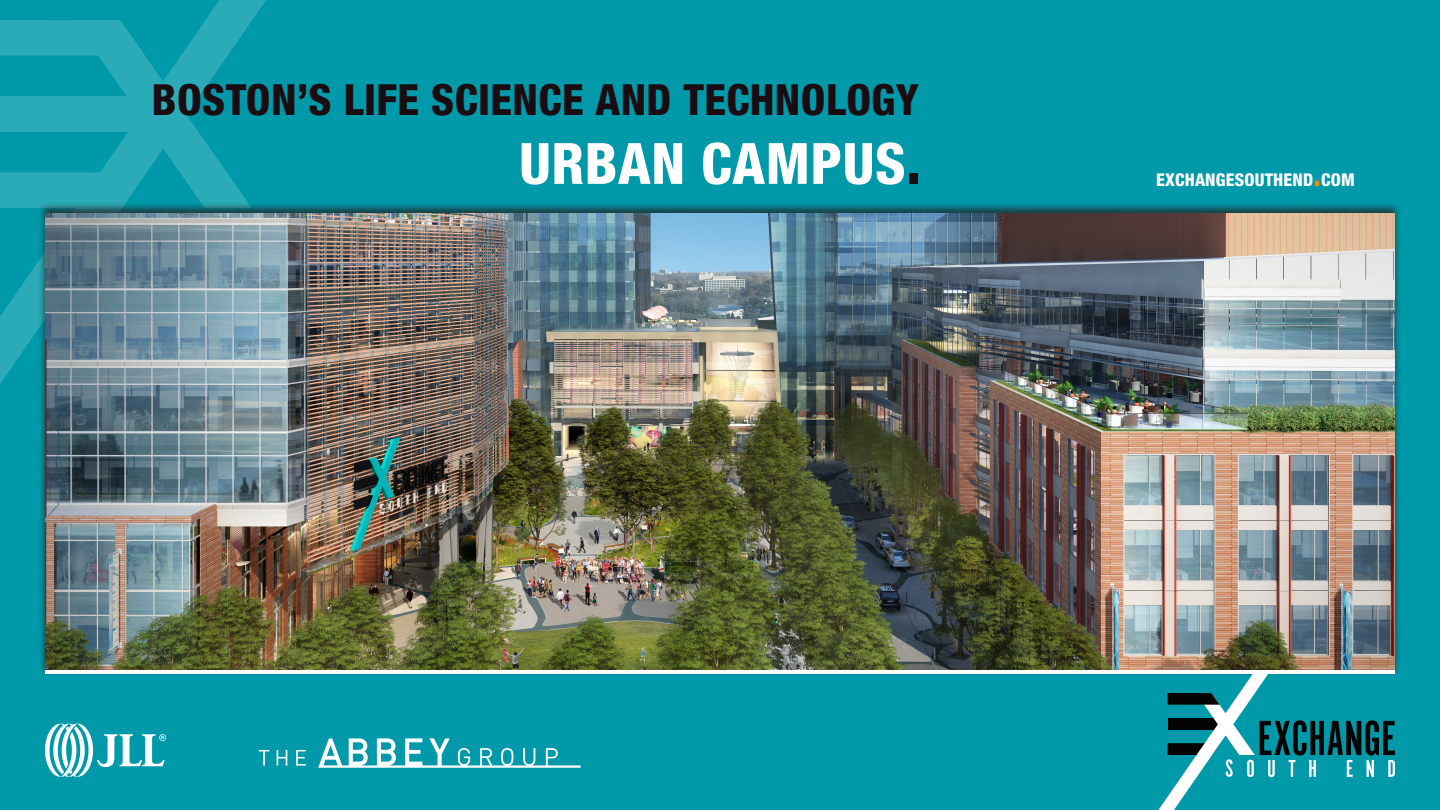
<style>
.page{position:relative;width:1440px;height:810px;background:#0099a9}
.page>*{position:absolute;margin:0;border:0;box-sizing:border-box;transform-origin:0 0}
.t1{font:800 condensed 57px "Helvetica Neue LT Std";letter-spacing:.01em;color:#fff}
.t2{font:800 condensed 43px "Helvetica Neue LT Std";letter-spacing:.01em;color:#1a0d11}
.t3{font:800 condensed 17.62px "Helvetica Neue LT Std";letter-spacing:.01em;color:#fff}
.s1{color:#1a0d11}
.s2{font-size:29px;color:#fa8900}
</style>
<div class="page">
<svg style="left:0;top:0;width:266px;height:384px"></svg>
<svg style="left:0;top:20px;width:145px;height:35px;background:#27a8b5"></svg>
<div style="left:38px;top:202px;width:1363px;height:474px;background:#231f20;opacity:.75"></div>
<img style="left:45px;top:213px;width:1350px;height:457px">
<svg style="left:45px;top:724px;width:121px;height:53px"></svg>
<svg style="left:259px;top:750px;width:10px;height:16px"></svg>
<svg style="left:277px;top:750px;width:10px;height:16px"></svg>
<svg style="left:296px;top:750px;width:10px;height:16px"></svg>
<svg style="left:318px;top:738px;width:263px;height:30px"></svg>
<hr style="left:45px;top:670px;width:1350px;height:4px;background:#fff">
<svg style="left:1158px;top:674px;width:237px;height:136px"></svg>
<p class="t2" style="left:152px;top:74px;width:768px">BOSTON’S LIFE SCIENCE AND TECHNOLOGY</p>
<p class="t1" style="left:519px;top:128px;width:403px">URBAN CAMPUS<span class="s1">.</span></p>
<p class="t3" style="left:1156px;top:169px;width:200px">EXCHANGESOUTHEND<span class="s2">.</span>COM</p>
</div>
